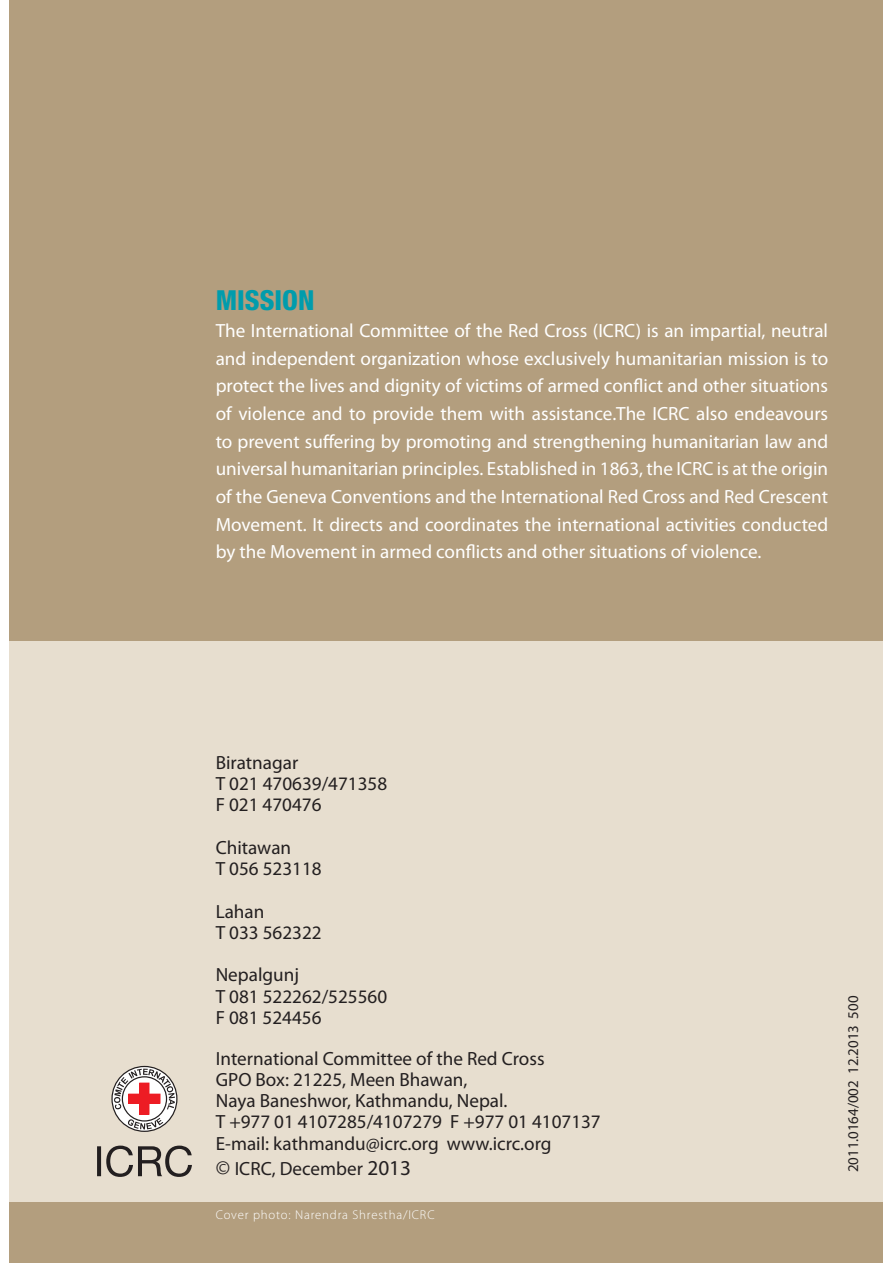
<style>
.page{position:relative;width:893px;height:1263px;background:#fff}
.page>*{position:absolute;margin:0;border:0;box-sizing:border-box;transform-origin:0 0}
.t1{font:800 condensed 27.6px "Helvetica Neue";color:#009cac}
.t2{font:19.2px/27.6px "Myriad Pro";color:#fff;text-align:justify}
.t3{font:19.2px/21.3px "Myriad Pro";color:#231f20}
.t4{font:14.85px "Myriad Pro";color:#231f20}
.t5{font:300 12.75px "Myriad Pro";letter-spacing:.065em;color:#fff}
.s1{font-size:21.3px}
</style>
<div class="page">
<div style="left:9px;top:0;width:874px;height:642px;background:#b39e7e"></div>
<div style="left:9px;top:641px;width:874px;height:622px;background:#e7decf"></div>
<div style="left:9px;top:1203px;width:874px;height:60px;background:#b39e7e"></div>
<svg style="left:97px;top:1146px;width:95px;height:31px"></svg>
<svg style="left:111px;top:1066px;width:66px;height:66px"></svg>
<h1 class="t1" style="left:216px;top:290px;width:100px">MISSION</h1>
<p class="t2" style="left:216px;top:319px;width:614px">The International Committee of the Red Cross (ICRC) is an impartial, neutral and independent organization whose exclusively humanitarian mission is to protect the lives and dignity of victims of armed conflict and other situations of violence and to provide them with assistance.The ICRC also endeavours to prevent suffering by promoting and strengthening humanitarian law and universal humanitarian principles. Established in 1863, the ICRC is at the origin of the Geneva Conventions and the International Red Cross and Red Crescent Movement. It directs and coordinates the international activities conducted by the Movement in armed conflicts and other situations of violence.</p>
<p class="t3" style="left:216px;top:753px;width:173px">Biratnagar<br>T 021 470639/471358<br>F 021 470476</p>
<p class="t3" style="left:216px;top:838px;width:107px">Chitawan<br>T 056 523118</p>
<p class="t3" style="left:216px;top:902px;width:107px">Lahan<br>T 033 562322</p>
<p class="t3" style="left:216px;top:966px;width:173px">Nepalgunj<br>T 081 522262/525560<br>F 081 524456</p>
<p class="t3" style="left:216px;top:1049px;width:386px">International Committee of the Red Cross<br>GPO Box: 21225, Meen Bhawan,<br>Naya Baneshwor, Kathmandu, Nepal.<br>T +977 01 4107285/4107279 F +977 01 4107137<br>E-mail: kathmandu@icrc.org www.icrc.org</p>
<p class="t3" style="left:216px;top:1160px;width:197px"><span class="s1">©</span> ICRC, December <span class="s1">2013</span></p>
<p class="t5" style="left:216px;top:1207px;width:220px">Cover photo: Narendra Shrestha/ICRC</p>
<p class="t4" style="left:847px;top:1172px;width:178px;rotate:-90deg">2011.0164/002 12.2013 500</p>
</div>
